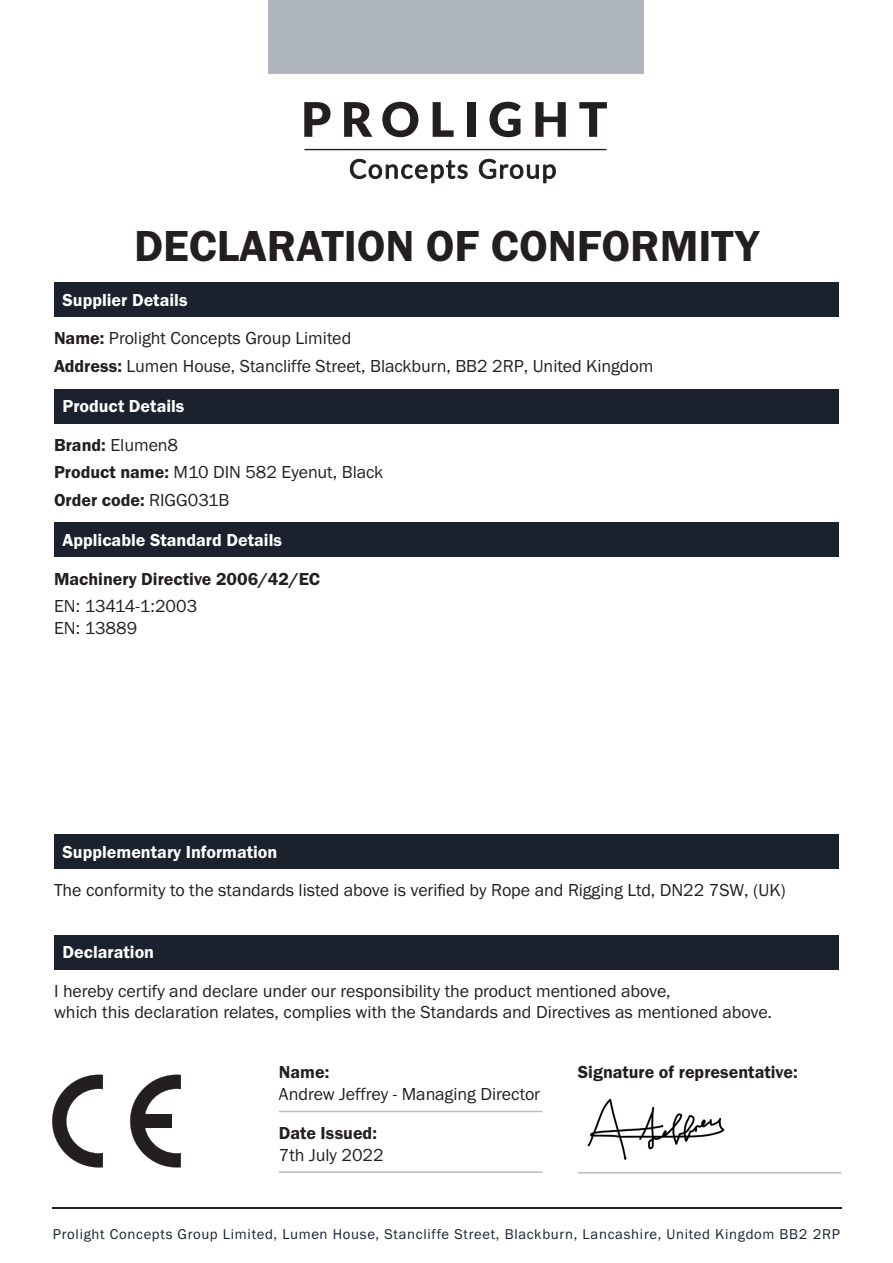
<style>
.page{position:relative;width:893px;height:1263px;background:#fff}
.page>*{position:absolute;margin:0;border:0;box-sizing:border-box;transform-origin:0 0}
.t1{font:600 45px "Franklin Gothic FS";color:#231f20}
.t2{font:18px/21.6px "Franklin Gothic FS";color:#231f20}
.t3{font:600 18px "Franklin Gothic FS";color:#fff}
.t4{font:600 18px "Franklin Gothic FS";color:#231f20}
.t5{font:14.7px "Franklin Gothic FS";letter-spacing:.05em;color:#1b212d}
.s1{font-weight:600}
.s2{font-weight:400}
</style>
<div class="page">
<div style="left:54px;top:283px;width:785px;height:34px;background:#1b212d"></div>
<div style="left:54px;top:389px;width:785px;height:34px;background:#1b212d"></div>
<div style="left:54px;top:523px;width:785px;height:34px;background:#1b212d"></div>
<div style="left:54px;top:935px;width:785px;height:34px;background:#1b212d"></div>
<svg style="left:52px;top:1075px;width:51px;height:92px"></svg>
<svg style="left:130px;top:1075px;width:51px;height:92px"></svg>
<hr style="left:279px;top:1111px;width:263px;height:1px;background:#231f20">
<hr style="left:279px;top:1171px;width:263px;height:2px;background:#231f20">
<img style="left:587px;top:1098px;width:138px;height:62px">
<hr style="left:578px;top:1172px;width:263px;height:1px;background:#231f20">
<div style="left:54px;top:835px;width:785px;height:34px;background:#1b212d"></div>
<svg style="left:304px;top:102px;width:26px;height:35px"></svg>
<svg style="left:344px;top:102px;width:28px;height:35px"></svg>
<svg style="left:382px;top:102px;width:36px;height:35px"></svg>
<svg style="left:433px;top:102px;width:21px;height:35px"></svg>
<div style="left:467px;top:102px;width:8px;height:35px;background:#231f20"></div>
<svg style="left:489px;top:102px;width:32px;height:35px"></svg>
<svg style="left:535px;top:102px;width:31px;height:35px"></svg>
<svg style="left:579px;top:102px;width:28px;height:35px"></svg>
<svg style="left:350px;top:158px;width:118px;height:25px"></svg>
<svg style="left:479px;top:158px;width:77px;height:25px"></svg>
<hr style="left:304px;top:149px;width:303px;height:1px;background:#231f20">
<div style="left:268px;top:0;width:375px;height:74px;background:#b0b6be"></div>
<hr style="left:52px;top:1207px;width:789px;height:1px;background:#1b212d">
<p class="t1" style="left:134px;top:221px;width:626px">DECLARATION OF CONFORMITY</p>
<p class="t3" style="left:63px;top:290px;width:127px">Supplier Details</p>
<p class="t2" style="left:54px;top:328px;width:299px"><span class="s1">Name:</span> Prolight Concepts Group Limited</p>
<p class="t2" style="left:54px;top:355px;width:601px"><span class="s1">Address:</span> Lumen House, Stancliffe Street, Blackburn, BB2 2RP, United Kingdom</p>
<p class="t3" style="left:63px;top:396px;width:123px">Product Details</p>
<p class="t2" style="left:54px;top:434px;width:126px"><span class="s1">Brand:</span> Elumen8</p>
<p class="t2" style="left:54px;top:462px;width:331px"><span class="s1">Product name:</span> M10 DIN 582 Eyenut, Black</p>
<p class="t4" style="left:54px;top:490px;width:177px">Order code: <span class="s2">RIGG031B</span></p>
<p class="t3" style="left:63px;top:530px;width:221px">Applicable Standard Details</p>
<p class="t4" style="left:54px;top:568px;width:268px">Machinery Directive 2006/42/EC</p>
<p class="t2" style="left:54px;top:596px;width:145px">EN: 13414-1:2003</p>
<p class="t2" style="left:54px;top:617px;width:85px">EN: 13889</p>
<p class="t3" style="left:63px;top:842px;width:216px">Supplementary Information</p>
<p class="t2" style="left:54px;top:880px;width:733px">The conformity to the standards listed above is verified by Rope and Rigging Ltd, DN22 7SW, (UK)</p>
<p class="t3" style="left:63px;top:942px;width:93px">Declaration</p>
<p class="t2" style="left:54px;top:980px;width:719px">I hereby certify and declare under our responsibility the product mentioned above,<br>which this declaration relates, complies with the Standards and Directives as mentioned above.</p>
<p class="t2" style="left:279px;top:1062px;width:263px"><span class="s1">Name:<br></span>Andrew Jeffrey - Managing Director</p>
<p class="t4" style="left:578px;top:1062px;width:221px">Signature of representative:</p>
<p class="t4" style="left:279px;top:1123px;width:100px">Date Issued:</p>
<p class="t2" style="left:279px;top:1144px;width:106px">7th July 2022</p>
<p class="t5" style="left:53px;top:1226px;width:788px">Prolight Concepts Group Limited, Lumen House, Stancliffe Street, Blackburn, Lancashire, United Kingdom BB2 2RP</p>
</div>
